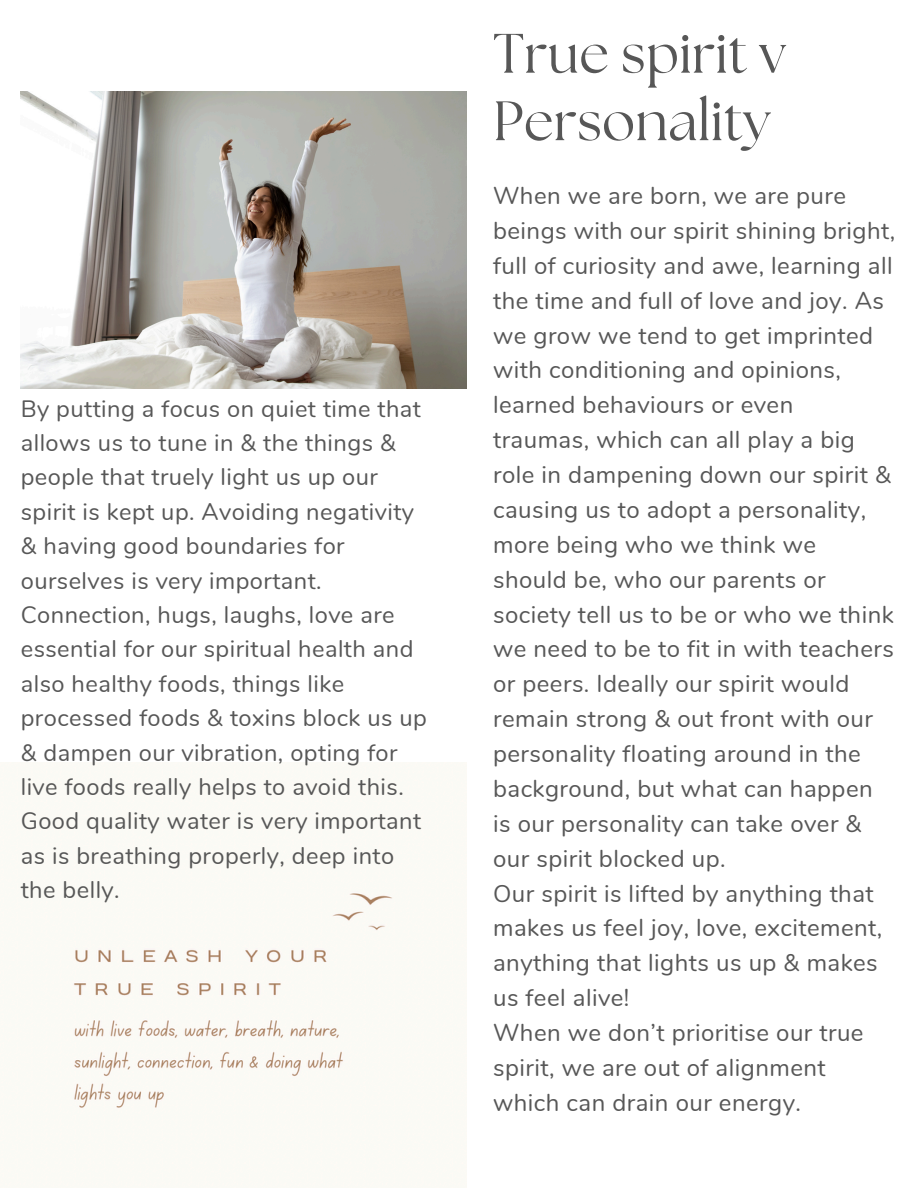
<style>
.page{position:relative;width:918px;height:1188px;background:#fff}
.page>*{position:absolute;margin:0;border:0;box-sizing:border-box;transform-origin:0 0}
.t1{font:55.35px/67.5px "The Seasons";letter-spacing:.005em;color:#575757}
.t2{font:24px/34.8px "Nunito";letter-spacing:.02em;color:#575757}
.t3{font:23.7px/34.3px "Nunito";letter-spacing:.02em;color:#575757}
</style>
<div class="page">
<img style="left:73px;top:893px;width:320px;height:216px">
<img style="left:21px;top:92px;width:445px;height:297px">
<p class="t3" style="left:21px;top:392px;width:408px">By putting a focus on quiet time that allows us to tune in &amp; the things &amp; people that truely light us up our spirit is kept up. Avoiding negativity &amp; having good boundaries for ourselves is very important.<br>Connection, hugs, laughs, love are essential for our spiritual health and also healthy foods, things like processed foods &amp; toxins block us up &amp; dampen our vibration, opting for live foods really helps to avoid this.<br>Good quality water is very important as is breathing properly, deep into the belly.</p>
<p class="t1" style="left:493px;top:23px;width:294px">True spirit v<br>Personality</p>
<h1 class="t2" style="left:493px;top:179px;width:404px">When we are born, we are pure beings with our spirit shining bright, full of curiosity and awe, learning all the time and full of love and joy. As we grow we tend to get imprinted with conditioning and opinions, learned behaviours or even traumas, which can all play a big role in dampening down our spirit &amp; causing us to adopt a personality, more being who we think we should be, who our parents or society tell us to be or who we think we need to be to fit in with teachers or peers. Ideally our spirit would remain strong &amp; out front with our personality floating around in the background, but what can happen is our personality can take over &amp; our spirit blocked up.</h1>
<p class="t2" style="left:493px;top:876px;width:391px">Our spirit is lifted by anything that makes us feel joy, love, excitement, anything that lights us up &amp; makes us feel alive!</p>
<p class="t2" style="left:493px;top:1016px;width:372px">When we don’t prioritise our true spirit, we are out of alignment which can drain our energy.</p>
</div>
